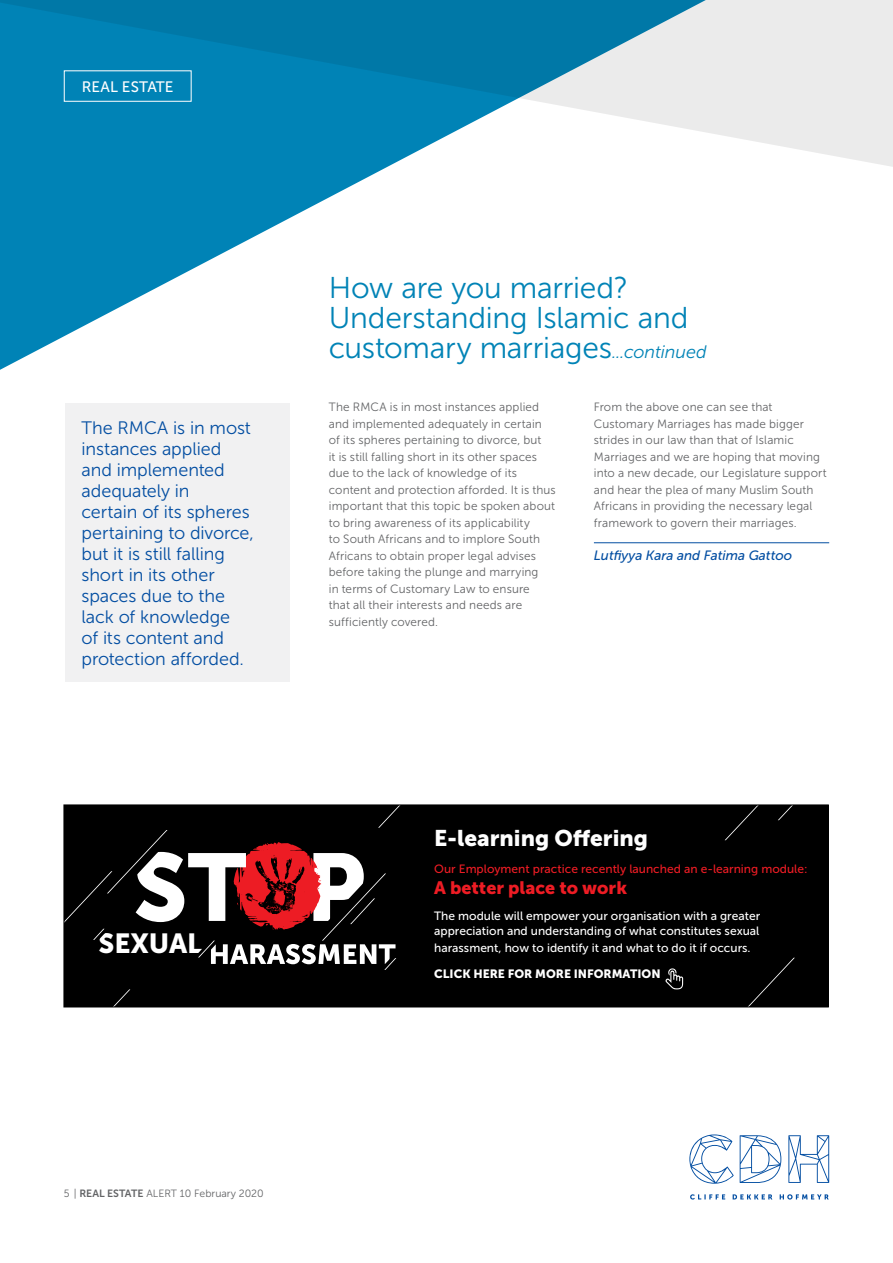
<style>
.page{position:relative;width:893px;height:1263px;background:#fff}
.page>*{position:absolute;margin:0;border:0;box-sizing:border-box;transform-origin:0 0}
.t1{font:94.95px "Museo Sans 900";color:#fff}
.t2{font:30px/30px "Museo Sans 300";letter-spacing:-.01em;color:#0083b6}
.t3{font:27.45px "Museo Sans 900";color:#fff}
.t4{font:22.5px "Museo Sans 900";color:#fff}
.t5{font:18px/21px "Museo Sans 300";letter-spacing:-.005em;color:#034ea2}
.t6{font:17.85px "Museo Sans 900";color:#ed1c24}
.t7{font:15.15px "Museo Sans 500";letter-spacing:.005em;color:#fff}
.t8{font:italic 13.5px "Museo Sans 500";color:#034ea2}
.t9{font:12px/16.5px "Museo Sans 300";letter-spacing:.01em;color:#636466}
.t10{font:12px/15px "Museo Sans 500";color:#fff}
.t11{font:12px "Museo Sans 500";color:#ed1c24}
.t12{font:12px "Museo Sans 900";color:#fff}
.t13{font:10.5px "Museo Sans 300";color:#636466}
.s1{font-style:italic;font-size:18px}
.s2{font-family:"Museo Sans 700"}
</style>
<div class="page">
<svg style="left:690px;top:1194px;width:139px;height:5px"></svg>
<svg style="left:689px;top:1134px;width:45px;height:50px"></svg>
<svg style="left:740px;top:1135px;width:41px;height:48px"></svg>
<svg style="left:788px;top:1135px;width:41px;height:48px"></svg>
<hr style="left:594px;top:542px;width:235px;height:1px;background:#034ea2">
<svg style="left:0;top:189px;width:345px;height:181px;fill:#0083b6"></svg>
<svg style="left:0;top:0;width:893px;height:189px"></svg>
<div style="left:64px;top:70px;width:128px;height:32px;border:1px solid #fff"></div>
<div style="left:65px;top:403px;width:224px;height:279px;background:#f1f1f2"></div>
<div style="left:64px;top:805px;width:764px;height:202px;background:#000"></div>
<svg style="left:665px;top:968px;width:18px;height:21px"></svg>
<svg style="left:198px;top:842px;width:199px;height:128px"></svg>
<svg style="left:724px;top:806px;width:68px;height:35px"></svg>
<svg style="left:749px;top:957px;width:46px;height:48px"></svg>
<svg style="left:114px;top:989px;width:17px;height:16px"></svg>
<svg style="left:65px;top:830px;width:103px;height:110px"></svg>
<svg style="left:378px;top:806px;width:22px;height:22px"></svg>
<div style="left:63px;top:804px;width:766px;height:203px;border:1px solid #000"></div>
<p class="t7" style="left:82px;top:78px;width:93px">REAL ESTATE</p>
<h3 class="t5" style="left:82px;top:417px;width:174px">The RMCA is in most instances applied and implemented adequately in<br>certain of its spheres pertaining to divorce, but it is still falling short in its other spaces due to the lack of knowledge<br>of its content and protection afforded.</h3>
<h2 class="t2" style="left:329px;top:273px;width:379px">How are you married?<br>Understanding Islamic and customary marriages<span class="s1">...continued</span></h2>
<p class="t9" style="left:329px;top:399px;width:228px">The RMCA is in most instances applied and implemented adequately in certain of its spheres pertaining to divorce, but<br>it is still falling short in its other spaces due to the lack of knowledge of its content and protection afforded. It is thus important that this topic be spoken about to bring awareness of its applicability<br>to South Africans and to implore South Africans to obtain proper legal advises before taking the plunge and marrying<br>in terms of Customary Law to ensure<br>that all their interests and needs are sufficiently covered.</p>
<p class="t9" style="left:594px;top:399px;width:234px">From the above one can see that Customary Marriages has made bigger strides in our law than that of Islamic Marriages and we are hoping that moving into a new decade, our Legislature support and hear the plea of many Muslim South Africans in providing the necessary legal framework to govern their marriages.</p>
<p class="t8" style="left:594px;top:548px;width:200px">Lutfiyya Kara and Fatima Gattoo</p>
<h1 class="t1" style="left:133px;top:834px;width:234px">ST P</h1>
<h3 class="t3" style="left:98px;top:928px;width:106px">SEXUAL</h3>
<h3 class="t4" style="left:434px;top:825px;width:215px">E-learning Offering</h3>
<p class="t11" style="left:434px;top:862px;width:375px">Our Employment practice recently launched an e-learning module:</p>
<h3 class="t6" style="left:434px;top:878px;width:194px">A better place to work</h3>
<p class="t10" style="left:434px;top:909px;width:327px">The module will empower your organisation with a greater appreciation and understanding of what constitutes sexual</p>
<p class="t10" style="left:434px;top:941px;width:318px">harassment, how to identify it and what to do it if occurs.</p>
<p class="t12" style="left:434px;top:967px;width:228px">CLICK HERE FOR MORE INFORMATION</p>
<p class="t13" style="left:64px;top:1188px;width:201px">5 | <span class="s2">REAL ESTATE</span> ALERT 10 February 2020</p>
</div>
